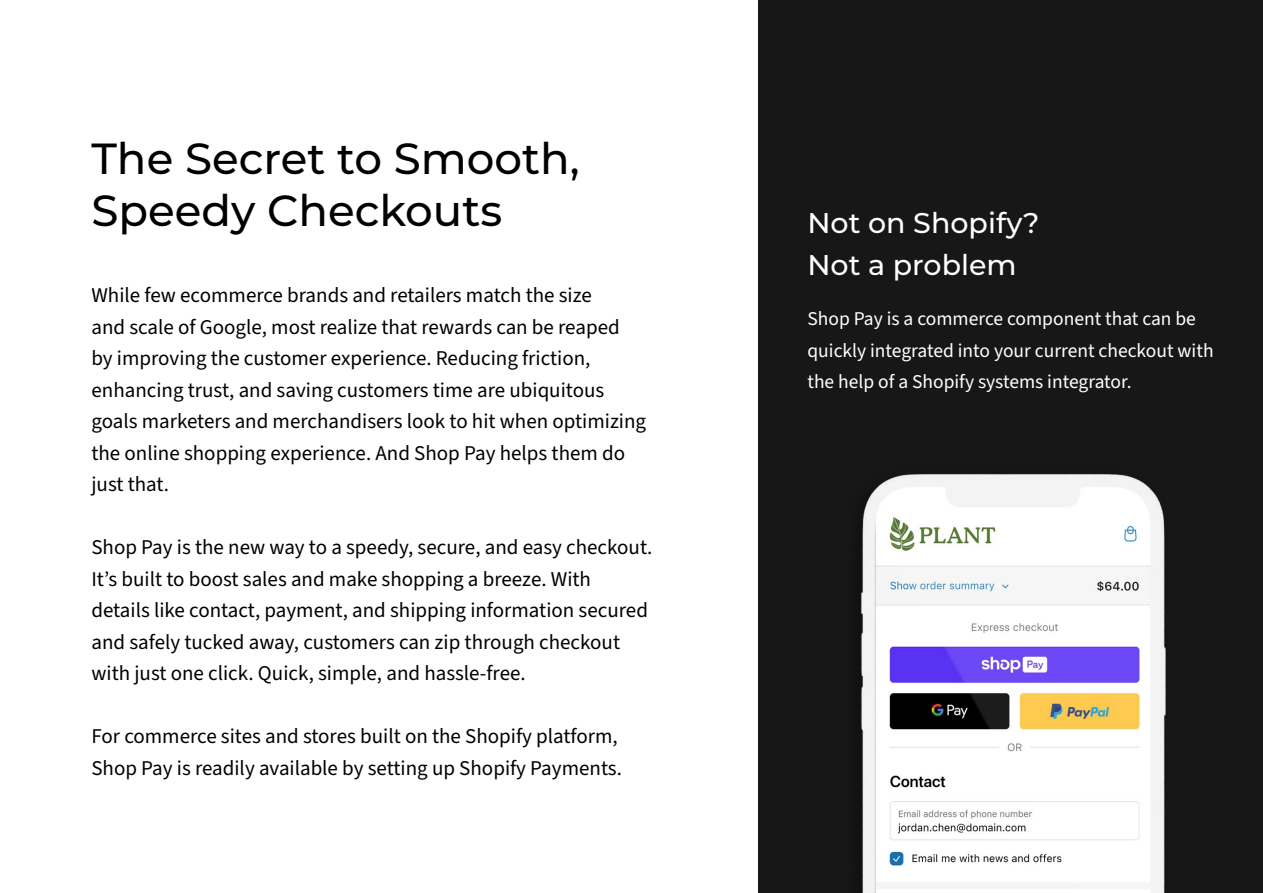
<style>
.page{position:relative;width:1263px;height:893px;background:#fff}
.page>*{position:absolute;margin:0;border:0;box-sizing:border-box;transform-origin:0 0}
.t1{font:500 43.5px/52.2px "Montserrat";color:#000}
.t2{font:500 28.5px/42px "Montserrat";color:#fff}
.t3{font:21px/31.5px "Source Sans 3";color:#000}
.t4{font:19.5px/31.5px "Source Sans 3";color:#fff}
</style>
<div class="page">
<div style="left:758px;top:0;width:505px;height:893px;background:#171717"></div>
<img style="left:861px;top:474px;width:305px;height:419px">
<h1 class="t1" style="left:91px;top:131px;width:490px">The Secret to Smooth,<br>Speedy Checkouts</h1>
<p class="t3" style="left:91px;top:280px;width:556px">While few ecommerce brands and retailers match the size<br>and scale of Google, most realize that rewards can be reaped by improving the customer experience. Reducing friction, enhancing trust, and saving customers time are ubiquitous goals marketers and merchandisers look to hit when optimizing the online shopping experience. And Shop Pay helps them do just that.</p>
<p class="t3" style="left:91px;top:532px;width:563px">Shop Pay is the new way to a speedy, secure, and easy checkout.<br>It’s built to boost sales and make shopping a breeze. With details like contact, payment, and shipping information secured and safely tucked away, customers can zip through checkout with just one click. Quick, simple, and hassle-free.</p>
<p class="t3" style="left:91px;top:721px;width:532px">For commerce sites and stores built on the Shopify platform,<br>Shop Pay is readily available by setting up Shopify Payments.</p>
<h2 class="t2" style="left:807px;top:201px;width:234px">Not on Shopify?<br>Not a problem</h2>
<p class="t4" style="left:807px;top:303px;width:408px">Shop Pay is a commerce component that can be quickly integrated into your current checkout with the help of a Shopify systems integrator.</p>
</div>
